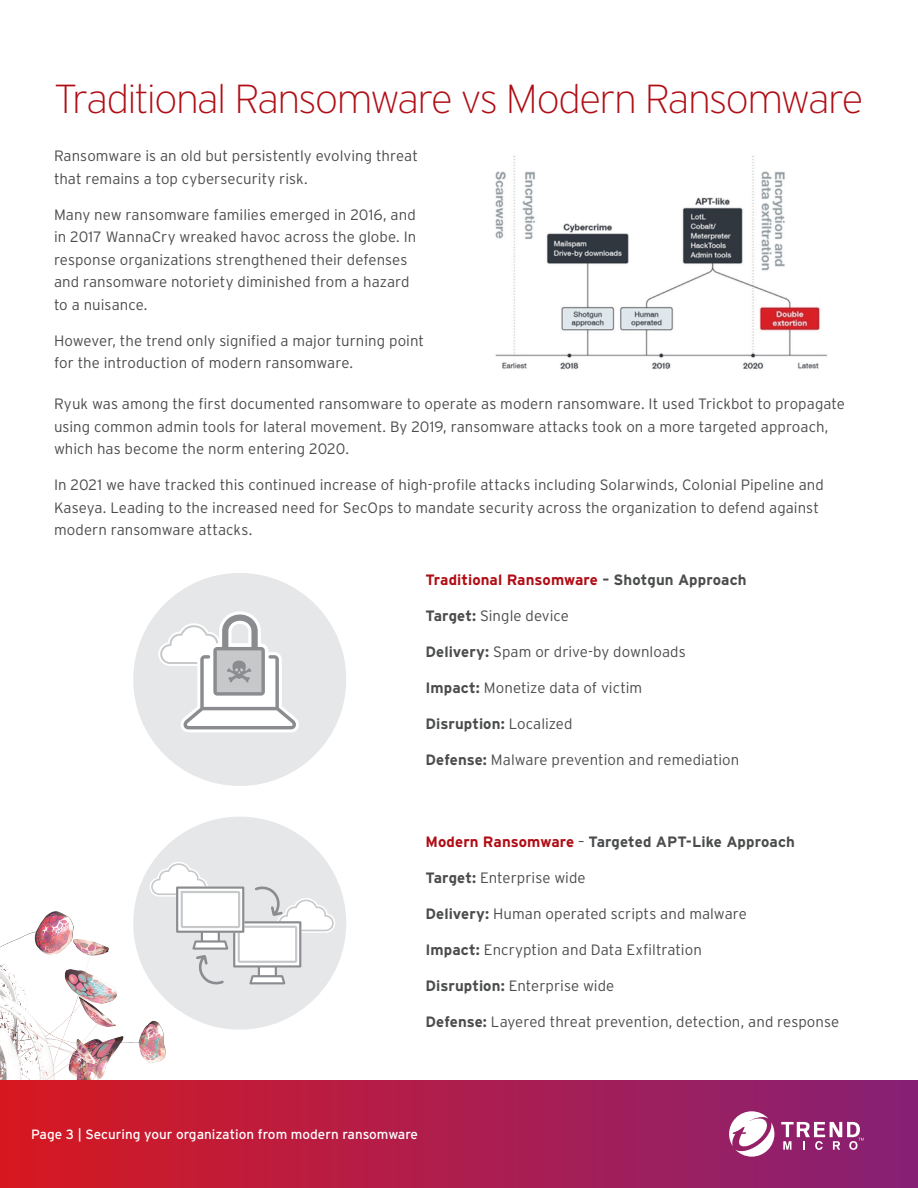
<style>
.page{position:relative;width:918px;height:1188px;background:#fff}
.page>*{position:absolute;margin:0;border:0;box-sizing:border-box;transform-origin:0 0}
.t1{font:200 40.5px "Interstate";letter-spacing:-.04em;color:#b00d15}
.t2{font:300 15px/22.5px "Interstate";letter-spacing:.005em;color:#4b4c4d}
.t3{font:700 15px "Interstate";letter-spacing:.005em;color:#4b4c4d}
.t4{font:700 15px "Interstate";letter-spacing:.005em;color:#b00d15}
.t5{font:13.5px "Interstate";color:#fff}
.s1{color:#4b4c4d}
.s2{font-weight:700}
.s3{font-weight:300}
.s4{color:#b00d15}
</style>
<div class="page">
<img style="left:0;top:817px;width:282px;height:263px">
<div style="left:0;top:1080px;width:918px;height:108px;background:linear-gradient(to right,#d61922,#862176)"></div>
<svg style="left:781px;top:1122px;width:83px;height:28px"></svg>
<svg style="left:729px;top:1111px;width:45px;height:46px"></svg>
<img style="left:495px;top:156px;width:333px;height:214px">
<div style="left:133px;top:573px;width:213px;height:213px;background:#e6e7e9;border-radius:50%"></div>
<div style="left:133px;top:817px;width:213px;height:213px;background:#e6e7e9;border-radius:50%"></div>
<svg style="left:158px;top:611px;width:141px;height:121px"></svg>
<svg style="left:148px;top:860px;width:189px;height:124px"></svg>
<h1 class="t1" style="left:54px;top:75px;width:811px">Traditional Ransomware vs Modern Ransomware</h1>
<p class="t2" style="left:54px;top:145px;width:365px">Ransomware is an old but persistently evolving threat that remains a top cybersecurity risk.</p>
<p class="t2" style="left:54px;top:203px;width:364px">Many new ransomware families emerged in 2016, and in 2017 WannaCry wreaked havoc across the globe. In response organizations strengthened their defenses and ransomware notoriety diminished from a hazard to a nuisance.</p>
<p class="t2" style="left:54px;top:329px;width:372px">However, the trend only signified a major turning point for the introduction of modern ransomware.</p>
<p class="t2" style="left:54px;top:393px;width:792px">Ryuk was among the first documented ransomware to operate as modern ransomware. It used Trickbot to propagate using common admin tools for lateral movement. By 2019, ransomware attacks took on a more targeted approach, which has become the norm entering 2020.</p>
<p class="t2" style="left:54px;top:474px;width:771px">In 2021 we have tracked this continued increase of high-profile attacks including Solarwinds, Colonial Pipeline and<br>Kaseya. Leading to the increased need for SecOps to mandate security across the organization to defend against modern ransomware attacks.</p>
<p class="t4" style="left:426px;top:571px;width:323px">Traditional Ransomware <span class="s1">– Shotgun Approach</span></p>
<p class="t2" style="left:426px;top:604px;width:145px"><span class="s2">Target:</span> Single device</p>
<p class="t2" style="left:426px;top:640px;width:262px"><span class="s2">Delivery:</span> Spam or drive-by downloads</p>
<p class="t2" style="left:426px;top:676px;width:218px"><span class="s2">Impact:</span> Monetize data of victim</p>
<p class="t3" style="left:426px;top:715px;width:149px">Disruption: <span class="s3">Localized</span></p>
<p class="t2" style="left:426px;top:748px;width:315px"><span class="s2">Defense:</span> Malware prevention and remediation</p>
<p class="t3" style="left:426px;top:832px;width:371px"><span class="s4">Modern Ransomware</span> <span class="s3">–</span> Targeted APT-Like Approach</p>
<p class="t2" style="left:426px;top:866px;width:162px"><span class="s2">Target:</span> Enterprise wide</p>
<p class="t2" style="left:426px;top:902px;width:323px"><span class="s2">Delivery:</span> Human operated scripts and malware</p>
<p class="t2" style="left:426px;top:938px;width:278px"><span class="s2">Impact:</span> Encryption and Data Exfiltration</p>
<p class="t2" style="left:426px;top:974px;width:190px"><span class="s2">Disruption:</span> Enterprise wide</p>
<p class="t2" style="left:426px;top:1010px;width:415px"><span class="s2">Defense:</span> Layered threat prevention, detection, and response</p>
<p class="t5" style="left:31px;top:1126px;width:388px">Page 3 | Securing your organization from modern ransomware</p>
</div>
